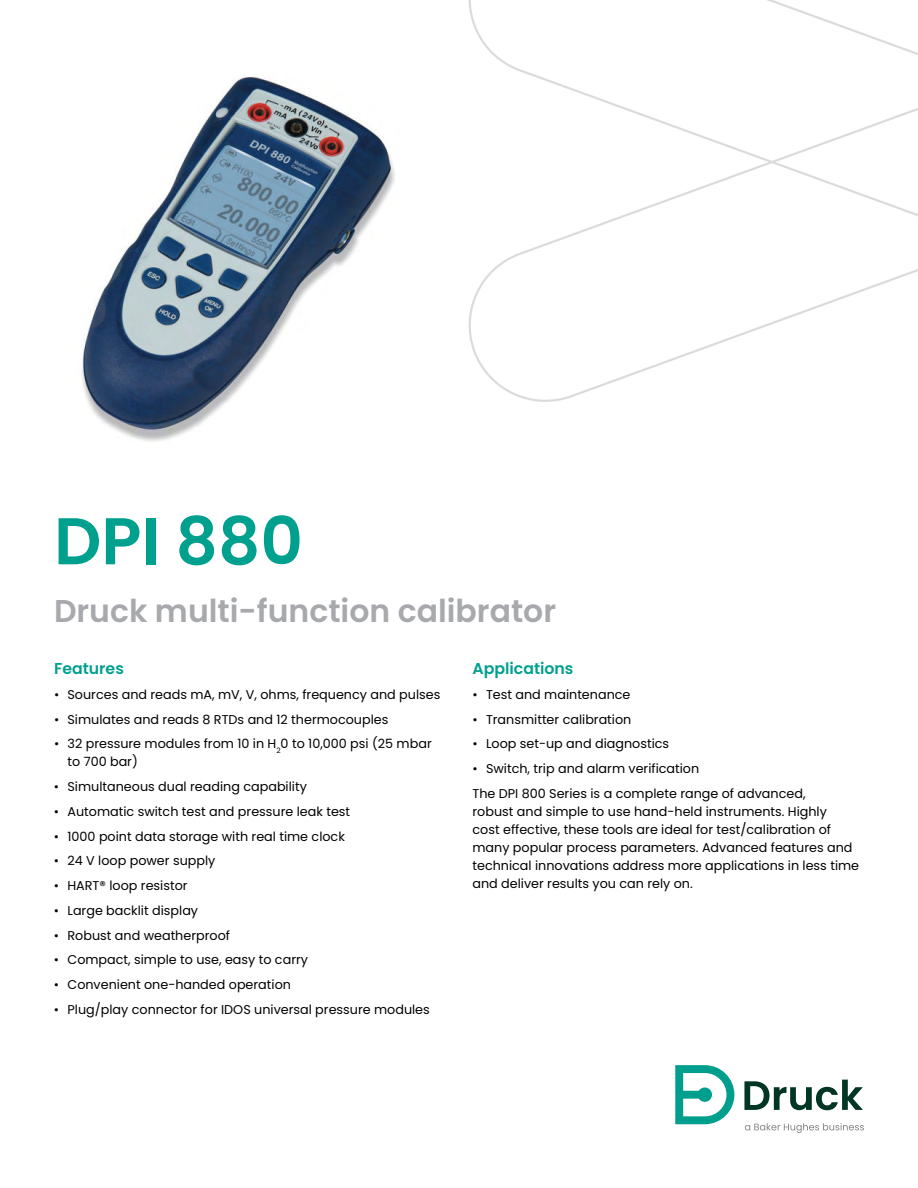
<style>
.page{position:relative;width:918px;height:1188px;background:#fff}
.page>*{position:absolute;margin:0;border:0;box-sizing:border-box;transform-origin:0 0}
.t1{font:600 66px "Poppins";color:#00a08e}
.t2{font:600 31.5px "Poppins";color:#a7a9ac}
.t3{font:600 15.75px "Poppins";color:#00a08e}
.t4{font:12.75px/18px "Poppins";color:#000}
</style>
<div class="page">
<svg style="left:468px;top:0;width:450px;height:402px"></svg>
<img style="left:82px;top:76px;width:313px;height:366px">
<svg style="left:675px;top:1065px;width:59px;height:59px"></svg>
<svg style="left:744px;top:1080px;width:119px;height:30px"></svg>
<svg style="left:745px;top:1123px;width:119px;height:10px"></svg>
<h1 class="t1" style="left:54px;top:502px;width:251px">DPI 880</h1>
<h2 class="t2" style="left:54px;top:593px;width:504px">Druck multi-function calibrator</h2>
<p class="t3" style="left:54px;top:659px;width:71px">Features</p>
<p class="t4" style="left:54px;top:686px;width:388px">• Sources and reads mA, mV, V, ohms, frequency and pulses</p>
<p class="t4" style="left:54px;top:710px;width:336px">• Simulates and reads 8 RTDs and 12 thermocouples</p>
<p class="t4" style="left:68px;top:735px;width:366px;text-indent:-14px">• 32 pressure modules from 10 in H<sub>2</sub>0 to 10,000 psi (25 mbar to 700 bar)</p>
<p class="t4" style="left:54px;top:778px;width:254px">• Simultaneous dual reading capability</p>
<p class="t4" style="left:54px;top:803px;width:298px">• Automatic switch test and pressure leak test</p>
<p class="t4" style="left:54px;top:827px;width:292px">• 1000 point data storage with real time clock</p>
<p class="t4" style="left:54px;top:852px;width:163px">• 24 V loop power supply</p>
<p class="t4" style="left:54px;top:877px;width:135px">• HART® loop resistor</p>
<p class="t4" style="left:54px;top:902px;width:146px">• Large backlit display</p>
<p class="t4" style="left:54px;top:926px;width:178px">• Robust and weatherproof</p>
<p class="t4" style="left:54px;top:951px;width:256px">• Compact, simple to use, easy to carry</p>
<p class="t4" style="left:54px;top:976px;width:239px">• Convenient one-handed operation</p>
<p class="t4" style="left:54px;top:1001px;width:377px">• Plug/play connector for IDOS universal pressure modules</p>
<p class="t3" style="left:472px;top:659px;width:103px">Applications</p>
<p class="t4" style="left:472px;top:686px;width:159px">• Test and maintenance</p>
<p class="t4" style="left:472px;top:710px;width:160px">• Transmitter calibration</p>
<p class="t4" style="left:472px;top:735px;width:198px">• Loop set-up and diagnostics</p>
<p class="t4" style="left:472px;top:756px;width:335px;line-height:24.8px">• Switch, trip and alarm verification<br>The DPI 800 Series is a complete range of advanced,</p>
<p class="t4" style="left:472px;top:803px;width:388px">robust and simple to use hand-held instruments. Highly<br>cost effective, these tools are ideal for test/calibration of many popular process parameters. Advanced features and technical innovations address more applications in less time and deliver results you can rely on.</p>
</div>
